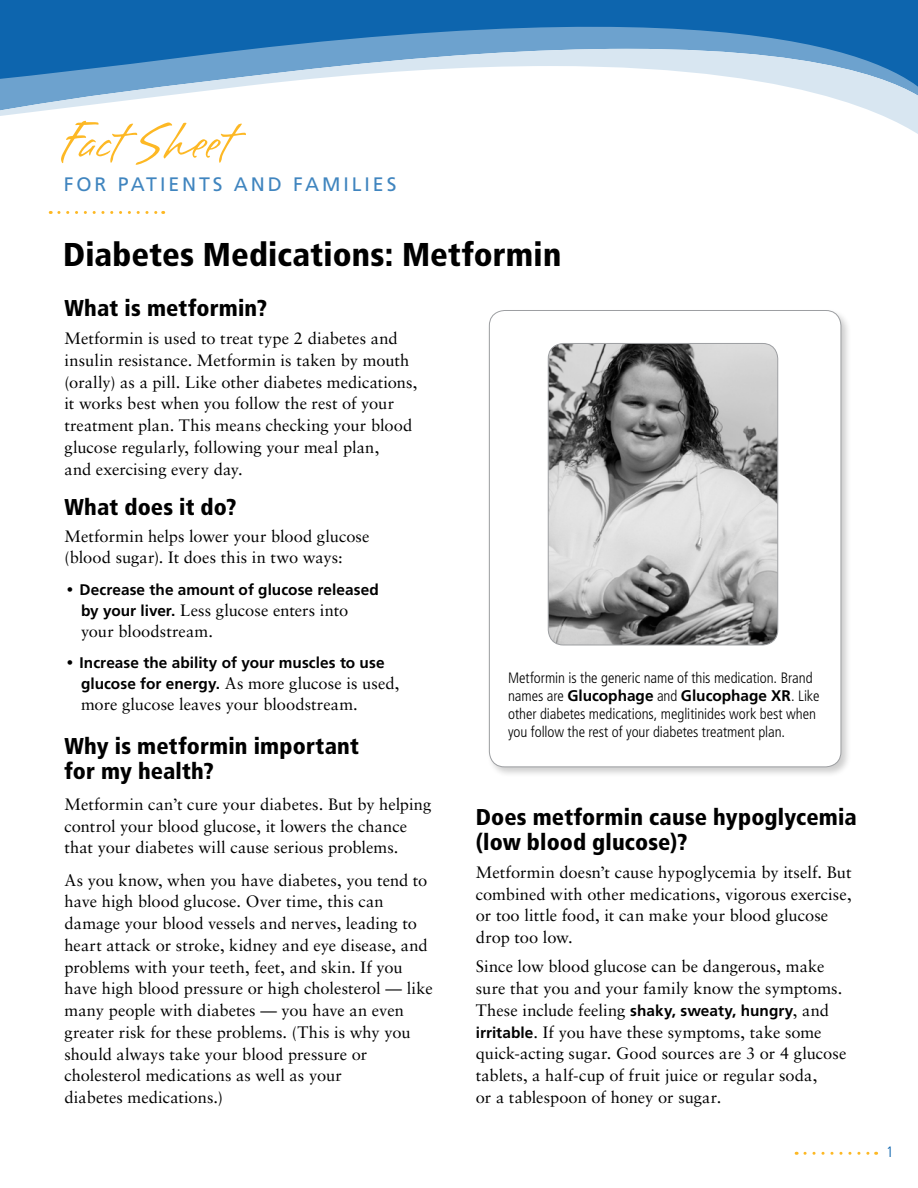
<style>
.page{position:relative;width:918px;height:1188px;background:#fff}
.page>*{position:absolute;margin:0;border:0;box-sizing:border-box;transform-origin:0 0}
.t1{font:64.5px "Brisa Alternates";color:#fdb824}
.t2{font:900 condensed 33px "Frutiger LT Std";letter-spacing:.005em;color:#000}
.t3{font:900 condensed 22.8px/25.5px "Frutiger LT Std";letter-spacing:.005em;color:#000}
.t4{font:19.5px "Frutiger LT Std";letter-spacing:.15em;color:#4085bf}
.t5{font:16.5px/21.8px "Sabon";letter-spacing:.005em;color:#000}
.t6{font:700 15.3px "Frutiger LT Std";letter-spacing:.005em;color:#000}
.t7{font:300 condensed 15px/18px "Frutiger LT Std";letter-spacing:-.005em;color:#000}
.t8{font:300 condensed 15px "Frutiger LT Std";color:#005daa}
.s1{font-family:"Adobe Garamond Pro";font-weight:400;font-size:16.5px}
.s2{font-family:"Frutiger LT Std";font-weight:700;font-size:15.3px}
.s3{font-weight:300;font-stretch:condensed;font-size:15px}
</style>
<div class="page">
<svg style="left:0;top:0;width:918px;height:134px"></svg>
<svg style="left:59px;top:211px;width:105px;height:3px"></svg>
<svg style="left:805px;top:1152px;width:72px;height:3px"></svg>
<div style="left:487px;top:308px;width:365px;height:470px;background:#000;opacity:.2"></div>
<div style="left:489px;top:310px;width:352px;height:457px;background:#fff;border-radius:15px"></div>
<img style="left:548px;top:343px;width:230px;height:302px">
<div style="left:548px;top:343px;width:230px;height:302px;border:1px solid #9d9fa2;border-radius:15px"></div>
<h1 class="t1" style="left:58px;top:110px;width:174px">Fact Sheet</h1>
<p class="t4" style="left:64px;top:172px;width:334px">FOR PATIENTS AND FAMILIES</p>
<h2 class="t2" style="left:63px;top:235px;width:500px">Diabetes Medications: Metformin</h2>
<h3 class="t3" style="left:64px;top:296px;width:204px">What is metformin?</h3>
<p class="t5" style="left:64px;top:327px;width:355px">Metformin is used to treat type 2 diabetes and insulin resistance. Metformin is taken by mouth (orally) as a pill. Like other diabetes medications, it works best when you follow the rest of your treatment plan. This means checking your blood glucose regularly, following your meal plan,<br>and exercising every day.</p>
<h3 class="t3" style="left:64px;top:494px;width:174px">What does it do?</h3>
<p class="t5" style="left:64px;top:526px;width:307px;line-height:21px">Metformin helps lower your blood glucose (blood sugar). It does this in two ways:</p>
<p class="t6" style="left:67px;top:580px;width:314px"><span class="s1">•</span> Decrease the amount of glucose released</p>
<p class="t5" style="left:81px;top:599px;width:269px;line-height:21px"><span class="s2">by your liver.</span> Less glucose enters into your bloodstream.</p>
<p class="t6" style="left:67px;top:654px;width:319px"><span class="s1">•</span> Increase the ability of your muscles to use</p>
<p class="t5" style="left:81px;top:673px;width:320px;line-height:21px"><span class="s2">glucose for energy.</span> As more glucose is used, more glucose leaves your bloodstream.</p>
<h3 class="t3" style="left:64px;top:733px;width:296px">Why is metformin important for my health?</h3>
<p class="t5" style="left:64px;top:793px;width:368px">Metformin can’t cure your diabetes. But by helping control your blood glucose, it lowers the chance that your diabetes will cause serious problems.</p>
<p class="t5" style="left:64px;top:869px;width:370px">As you know, when you have diabetes, you tend to have high blood glucose. Over time, this can damage your blood vessels and nerves, leading to heart attack or stroke, kidney and eye disease, and problems with your teeth, feet, and skin. If you have high blood pressure or high cholesterol — like many people with diabetes — you have an even greater risk for these problems. (This is why you should always take your blood pressure or cholesterol medications as well as your<br>diabetes medications.)</p>
<p class="t7" style="left:508px;top:669px;width:306px">Metformin is the generic name of this medication. Brand</p>
<p class="t6" style="left:508px;top:687px;width:313px"><span class="s3">names are</span> Glucophage <span class="s3">and</span> Glucophage XR<span class="s3">. Like</span></p>
<p class="t7" style="left:508px;top:705px;width:310px">other diabetes medications, meglitinides work best when you follow the rest of your diabetes treatment plan.</p>
<h3 class="t3" style="left:476px;top:804px;width:383px">Does metformin cause hypoglycemia (low blood glucose)?</h3>
<p class="t5" style="left:476px;top:861px;width:377px">Metformin doesn’t cause hypoglycemia by itself. But combined with other medications, vigorous exercise, or too little food, it can make your blood glucose drop too low.</p>
<p class="t5" style="left:476px;top:955px;width:372px">Since low blood glucose can be dangerous, make sure that you and your family know the symptoms.<br>These include feeling <span class="s2">shaky, sweaty, hungry</span>, and <span class="s2">irritable</span>. If you have these symptoms, take some quick-acting sugar. Good sources are 3 or 4 glucose tablets, a half-cup of fruit juice or regular soda,<br>or a tablespoon of honey or sugar.</p>
<p class="t8" style="left:886px;top:1144px;width:9px">1</p>
</div>
